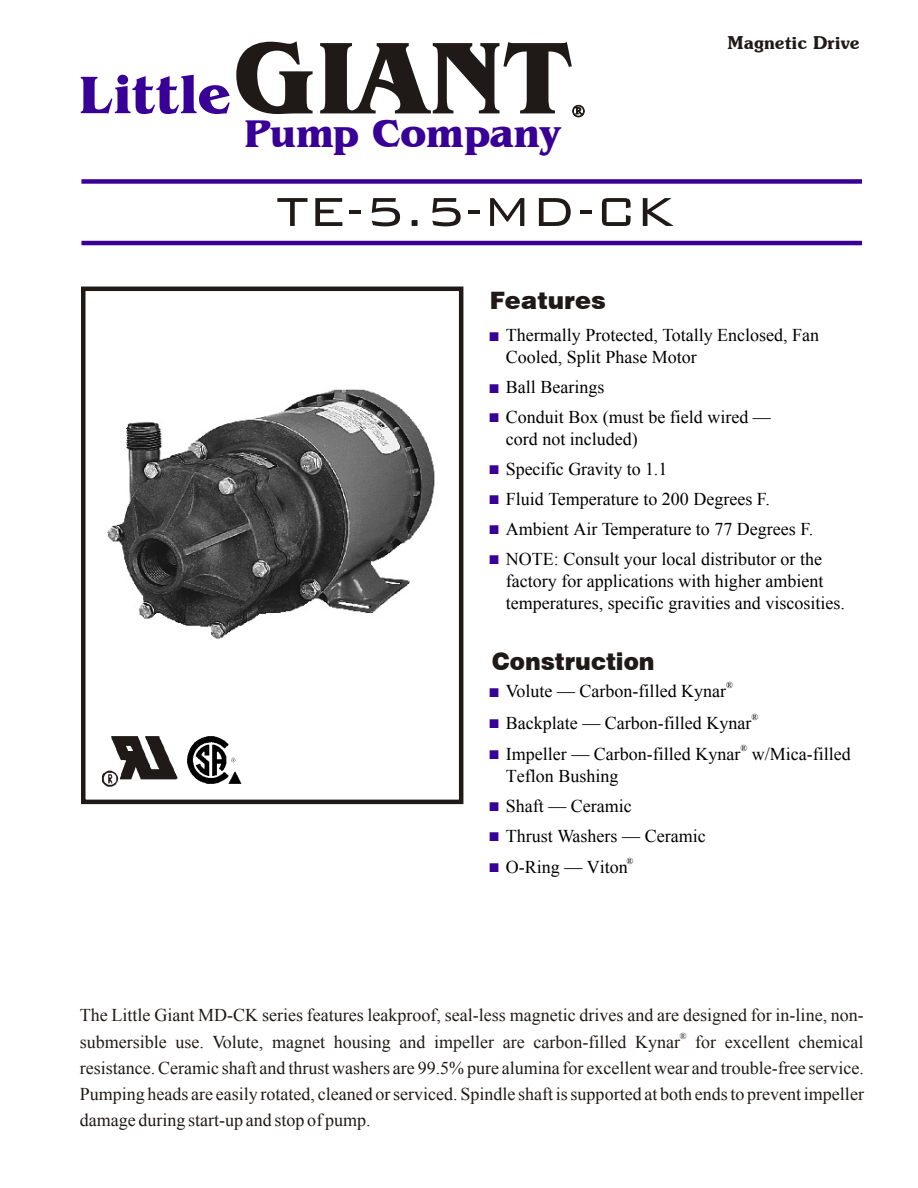
<style>
.page{position:relative;width:918px;height:1188px;background:#fff}
.page>*{position:absolute;margin:0;border:0;box-sizing:border-box;transform-origin:0 0}
.t1{font:700 105.45px "Benguiat Bk BT";color:#1f1a17}
.t2{font:700 54.45px "Benguiat Bk BT";color:#380096}
.t3{font:54px "Bank Gothic Lt BT";color:#1f1a17}
.t4{font:700 39.6px "Benguiat Bk BT";color:#380096}
.t5{font:24px "Swis 721 Blk BT";color:#1f1a17;scale:.96 1}
.t6{font:24px "Swis 721 Blk BT";color:#1f1a17}
.t7{font:18px/29.8px "Times New Roman";color:#000}
.t8{font:18px/26px "Times New Roman";color:#1f1a17;text-align:justify}
.t9{font:700 18px "Souvenir Lt BT";color:#1f1a17}
.t10{font:9px "Times New Roman";color:#000}
.t11{font:9px "Times New Roman";color:#1f1a17}
.s1{font-size:105.45px;color:#1f1a17}
</style>
<div class="page">
<div style="left:81px;top:179px;width:781px;height:5px;background:#380096"></div>
<hr style="left:81px;top:241px;width:781px;height:4px;background:#380096">
<svg style="left:572px;top:105px;width:13px;height:12px"></svg>
<div style="left:81px;top:287px;width:382px;height:517px;border:4px solid #1f1a17"></div>
<img style="left:103px;top:736px;width:75px;height:51px">
<img style="left:187px;top:736px;width:55px;height:48px">
<img style="left:107px;top:389px;width:328px;height:250px">
<h2 class="t2" style="left:78px;top:72px;width:239px">Little<span class="s1">G</span></h2>
<h3 class="t4" style="left:244px;top:117px;width:318px">Pump Company</h3>
<h1 class="t1" style="left:315px;top:33px;width:257px">IANT</h1>
<h3 class="t3" style="left:277px;top:185px;width:400px">TE-5.5-MD-CK</h3>
<p class="t9" style="left:728px;top:35px;width:134px">Magnetic Drive</p>
<h3 class="t6" style="left:490px;top:291px;width:118px">Features</h3>
<p class="t7" style="left:506px;top:326px;width:315px;line-height:21.9px">Thermally Protected, Totally Enclosed, Fan<br>Cooled, Split Phase Motor</p>
<p class="t7" style="left:506px;top:374px;width:267px">Ball Bearings<br>Conduit Box (must be field wired —</p>
<p class="t7" style="left:506px;top:426px;width:318px">cord not included)<br>Specific Gravity to 1.1<br>Fluid Temperature to 200 Degrees F.<br>Ambient Air Temperature to 77 Degrees F.<br>NOTE: Consult your local distributor or the</p>
<p class="t7" style="left:506px;top:571px;width:341px;line-height:21.9px">factory for applications with higher ambient temperatures, specific gravities and viscosities.</p>
<h3 class="t5" style="left:492px;top:652px;width:171px">Construction</h3>
<p class="t10" style="left:726px;top:682px;width:8px">®</p>
<p class="t7" style="left:506px;top:678px;width:222px">Volute — Carbon-filled Kynar</p>
<p class="t10" style="left:751px;top:713px;width:8px">®</p>
<p class="t7" style="left:506px;top:709px;width:247px">Backplate — Carbon-filled Kynar</p>
<p class="t10" style="left:740px;top:745px;width:8px">®</p>
<p class="t7" style="left:506px;top:745px;width:346px;line-height:21.9px">Impeller — Carbon-filled Kynar w/Mica-filled<br>Teflon Bushing</p>
<p class="t7" style="left:506px;top:793px;width:201px">Shaft — Ceramic<br>Thrust Washers — Ceramic</p>
<p class="t10" style="left:627px;top:858px;width:8px">®</p>
<p class="t7" style="left:506px;top:854px;width:124px">O-Ring — Viton</p>
<p class="t8" style="left:80px;top:1004px;width:786px">The Little Giant MD-CK series features leakproof, seal-less magnetic drives and are designed for in-line, non-</p>
<p class="t11" style="left:680px;top:1033px;width:8px">®</p>
<p class="t8" style="left:80px;top:1031px;width:786px">submersible use. Volute, magnet housing and impeller are carbon-filled Kynar for excellent chemical resistance. Ceramic shaft and thrust washers are 99.5% pure alumina for excellent wear and trouble-free service.<br>Pumping heads are easily rotated, cleaned or serviced. Spindle shaft is supported at both ends to prevent impeller damage during start-up and stop of pump.</p>
</div>
